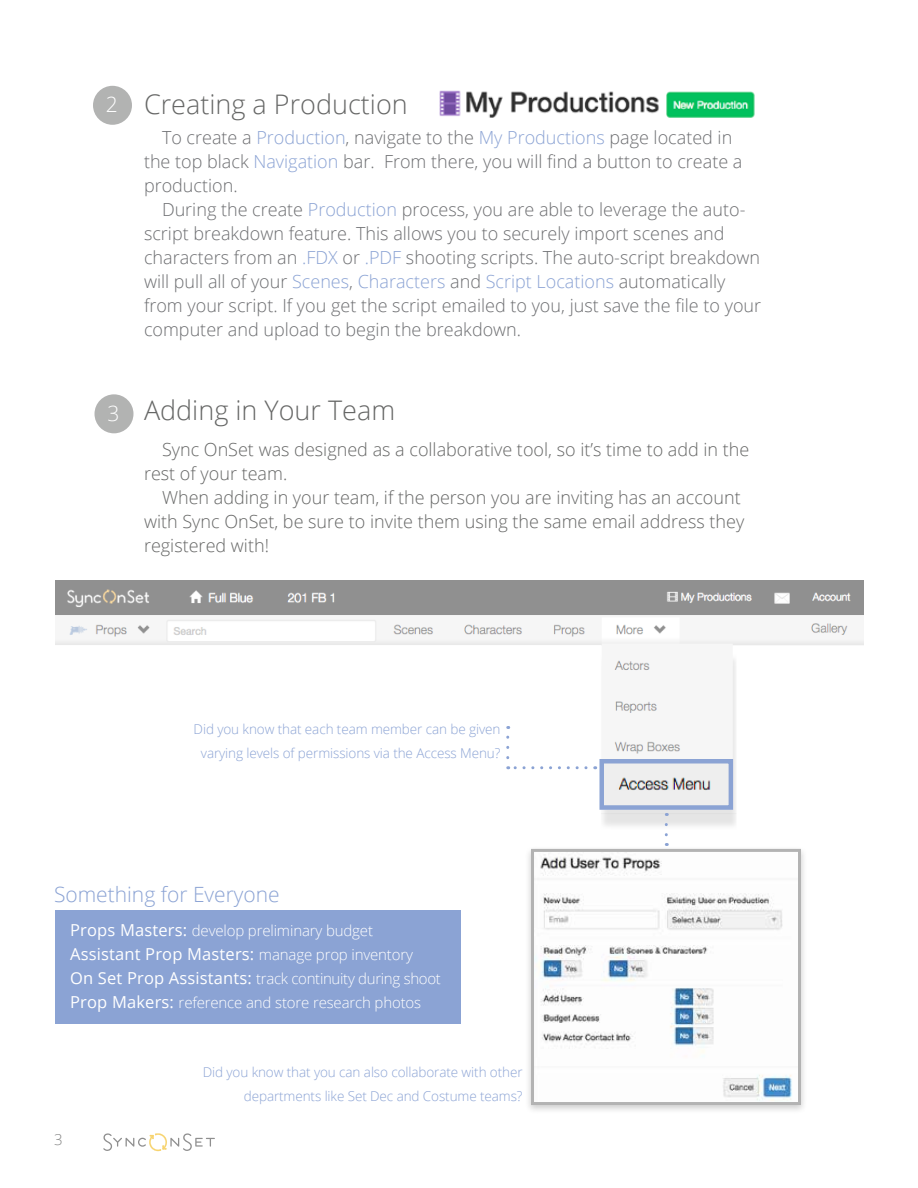
<style>
.page{position:relative;width:918px;height:1188px;background:#fff}
.page>*{position:absolute;margin:0;border:0;box-sizing:border-box;transform-origin:0 0}
.t1{font:300 27px "Open Sans";color:#666766}
.t2{font:300 21px "Open Sans";color:#8ba3d4}
.t3{font:300 21px "Open Sans";color:#fff}
.t4{font:300 18px/24px "Open Sans";color:#6d6e71}
.t5{font:300 18px/24px "Open Sans";color:#666766}
.t6{font:16.5px "Open Sans";letter-spacing:.01em;color:#fff}
.t7{font:300 15px/24px "Open Sans";letter-spacing:-.01em;color:#fff}
.t8{font:300 15px "Open Sans";color:#666766}
.t9{font:300 13.5px/24px "Open Sans";letter-spacing:-.005em;color:#8ba3d4;text-align:center}
.s1{color:#8ba3d4}
.s2{font-weight:400;font-size:16.5px}
.s3{font-weight:300;font-size:15px}
</style>
<div class="page">
<svg style="left:103px;top:1133px;width:112px;height:18px"></svg>
<div style="left:93px;top:86px;width:39px;height:39px;background:#b2b3b2;border-radius:50%"></div>
<div style="left:94px;top:394px;width:40px;height:39px;background:#b2b3b2;border-radius:50%"></div>
<img style="left:439px;top:90px;width:316px;height:27px">
<img style="left:55px;top:580px;width:809px;height:246px">
<img style="left:604px;top:764px;width:124px;height:41px">
<div style="left:599px;top:759px;width:134px;height:51px;border:4px solid #8ba3d4"></div>
<svg style="left:508px;top:766px;width:78px;height:3px"></svg>
<svg style="left:506px;top:726px;width:3px;height:32px"></svg>
<svg style="left:665px;top:825px;width:3px;height:21px"></svg>
<div style="left:525px;top:846px;width:283px;height:268px;background:#000;opacity:.2"></div>
<svg style="left:530px;top:847px;width:272px;height:260px"></svg>
<div style="left:55px;top:911px;width:406px;height:113px;background:#8ba3d4"></div>
<p class="t3" style="left:106px;top:90px;width:13px">2</p>
<p class="t3" style="left:107px;top:399px;width:13px">3</p>
<h1 class="t1" style="left:144px;top:85px;width:265px">Creating a Production</h1>
<p class="t4" style="left:144px;top:125px;width:600px;text-indent:18px">To create a <span class="s1">Production</span>, navigate to the <span class="s1">My Productions</span> page located in the top black <span class="s1">Navigation</span> bar. From there, you will find a button to create a production.</p>
<p class="t4" style="left:144px;top:197px;width:619px;text-indent:18px">During the create <span class="s1">Production</span> process, you are able to leverage the auto&shy;script breakdown feature. This allows you to securely import scenes and characters from an <span class="s1">.FDX</span> or <span class="s1">.PDF</span> shooting scripts. The auto-script breakdown will pull all of your <span class="s1">Scenes</span>, <span class="s1">Characters</span> and <span class="s1">Script Locations</span> automatically from your script. If you get the script emailed to you, just save the file to your computer and upload to begin the breakdown.</p>
<h1 class="t1" style="left:144px;top:392px;width:253px">Adding in Your Team</h1>
<p class="t5" style="left:144px;top:437px;width:607px;text-indent:18px">Sync OnSet was designed as a collaborative tool, so it’s time to add in the rest of your team.</p>
<p class="t5" style="left:144px;top:485px;width:602px;text-indent:18px">When adding in your team, if the person you are inviting has an account with Sync OnSet, be sure to invite them using the same email address they registered with!</p>
<p class="t9" style="left:194px;top:717px;width:308px">Did you know that each team member can be given varying levels of permissions via the Access Menu?</p>
<p class="t2" style="left:54px;top:880px;width:227px">Something for Everyone</p>
<p class="t7" style="left:70px;top:918px;width:304px"><span class="s2">Props Masters:</span> develop preliminary budget</p>
<p class="t6" style="left:70px;top:942px;width:344px">Assistant Prop Masters: <span class="s3">manage prop inventory</span></p>
<p class="t7" style="left:70px;top:966px;width:372px"><span class="s2">On Set Prop Assistants:</span> track continuity during shoot<br><span class="s2">Prop Makers:</span> reference and store research photos</p>
<p class="t8" style="left:54px;top:1130px;width:10px">3</p>
<p class="t9" style="left:203px;top:1059px;width:321px;text-align:right">Did you know that you can also collaborate with other departments like Set Dec and Costume teams?</p>
</div>
